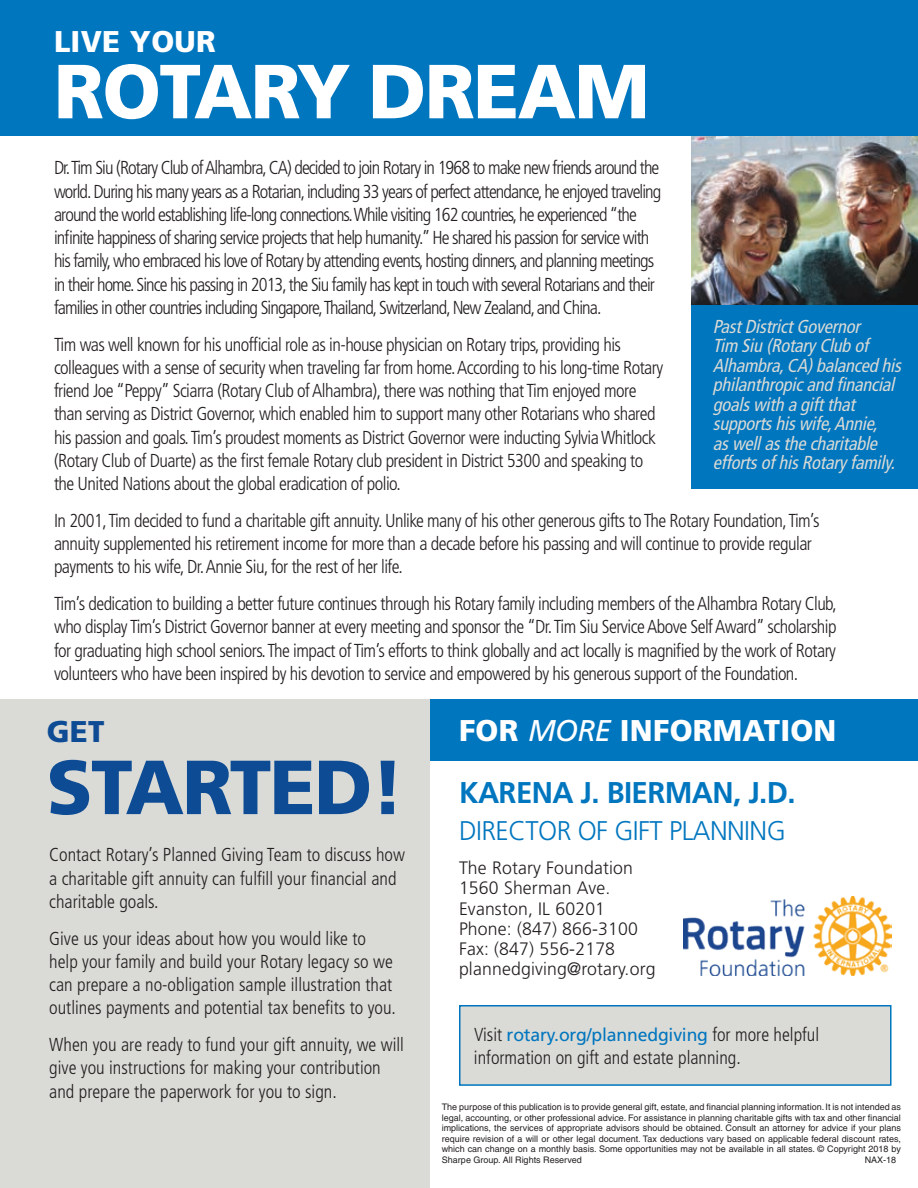
<style>
.page{position:relative;width:918px;height:1188px;background:#fff}
.page>*{position:absolute;margin:0;border:0;box-sizing:border-box;transform-origin:0 0}
.t1{font:900 76.5px "Frutiger";letter-spacing:-.02em;color:#fff}
.t2{font:900 76.5px "Frutiger";letter-spacing:-.02em;color:#0d4c94}
.t3{font:700 30px/61.9px "Frutiger";letter-spacing:-.02em;color:#0076bf}
.t4{font:900 30px "Frutiger";letter-spacing:.01em;color:#fff}
.t5{font:900 30px "Frutiger";color:#0d4c94}
.t6{font:300 27px "Frutiger";letter-spacing:-.02em;color:#0076bf}
.t7{font:300 condensed 18.75px/23.2px "Frutiger";letter-spacing:-.03em;color:#231f20}
.t8{font:300 condensed 18.75px/23.2px "Frutiger";letter-spacing:-.05em;color:#231f20}
.t9{font:300 condensed 18.75px/23.2px "Frutiger";color:#231f20}
.t10{font:italic condensed 18.75px/19.5px "Frutiger";color:#dadad6}
.t11{font:300 18px/20.2px "Frutiger";letter-spacing:.01em;color:#231f20}
.t12{font:18px "Frutiger";letter-spacing:-.01em;color:#0076bf}
.t13{font:9px/10.5px "Helvetica";color:#231f20;text-align:justify}
.s1{font-weight:900;color:#fff}
.s2{font-weight:400;font-style:italic;color:#fff}
.s3{font-weight:300;font-stretch:condensed;font-size:18.75px;color:#231f20}
</style>
<div class="page">
<img style="left:692px;top:136px;width:226px;height:170px">
<div style="left:0;top:0;width:918px;height:136px;background:#0076bf"></div>
<div style="left:0;top:699px;width:918px;height:61px;background:#0076bf"></div>
<div style="left:0;top:699px;width:430px;height:489px;background:#dadad6"></div>
<div style="left:459px;top:1005px;width:433px;height:81px;background:#dadad6"></div>
<div style="left:692px;top:306px;width:226px;height:183px;background:#0076bf"></div>
<img style="left:684px;top:897px;width:208px;height:78px">
<h2 class="t4" style="left:54px;top:24px;width:163px">LIVE YOUR</h2>
<h1 class="t1" style="left:54px;top:45px;width:597px">ROTARY DREAM</h1>
<p class="t8" style="left:54px;top:156px;width:609px">Dr.Tim Siu (Rotary Club of Alhambra, CA) decided to join Rotary in 1968 to make new friends around the world. During his many years as a Rotarian, including 33 years of perfect attendance, he enjoyed traveling around the world establishing life-long connections.While visiting 162 countries, he experienced “the infinite happiness of sharing service projects that help humanity.” He shared his passion for service with his family, who embraced his love of Rotary by attending events, hosting dinners, and planning meetings in their home. Since his passing in 2013, the Siu family has kept in touch with several Rotarians and their families in other countries including Singapore,Thailand, Switzerland, New Zealand, and China.</p>
<p class="t7" style="left:54px;top:333px;width:611px">Tim was well known for his unofficial role as in-house physician on Rotary trips, providing his colleagues with a sense of security when traveling far from home. According to his long-time Rotary friend Joe “Peppy” Sciarra (Rotary Club of Alhambra), there was nothing that Tim enjoyed more than serving as District Governor, which enabled him to support many other Rotarians who shared his passion and goals. Tim’s proudest moments as District Governor were inducting Sylvia Whitlock (Rotary Club of Duarte) as the first female Rotary club president in District 5300 and speaking to the United Nations about the global eradication of polio.</p>
<p class="t7" style="left:54px;top:509px;width:767px">In 2001, Tim decided to fund a charitable gift annuity. Unlike many of his other generous gifts to The Rotary Foundation, Tim’s annuity supplemented his retirement income for more than a decade before his passing and will continue to provide regular payments to his wife, Dr. Annie Siu, for the rest of her life.</p>
<p class="t7" style="left:54px;top:592px;width:785px;text-align:justify">Tim’s dedication to building a better future continues through his Rotary family including members of the Alhambra Rotary Club, who display Tim’s District Governor banner at every meeting and sponsor the “Dr. Tim Siu Service Above Self Award” scholarship for graduating high school seniors. The impact of Tim’s efforts to think globally and act locally is magnified by the work of Rotary volunteers who have been inspired by his devotion to service and empowered by his generous support of the Foundation.</p>
<h2 class="t3" style="left:459px;top:699px;width:379px"><span class="s1">FOR</span> <span class="s2">MORE</span> <span class="s1">INFORMATION<br></span>KARENA J. BIERMAN, J.D.</h2>
<h3 class="t6" style="left:459px;top:816px;width:328px">DIRECTOR OF GIFT PLANNING</h3>
<p class="t11" style="left:459px;top:858px;width:198px">The Rotary Foundation<br>1560 Sherman Ave.<br>Evanston, IL 60201<br>Phone: (847) 866-3100<br>Fax: (847) 556-2178 plannedgiving@rotary.org</p>
<p class="t10" style="left:713px;top:317px;width:194px">PastDistrictGovernor<br>Tim Siu(RotaryClubof<br>Alhambra,CA)balancedhis philanthropicandfinancial goalswithagiftthat supportshiswife,Annie, aswellasthecharitable effortsofhisRotaryfamily.</p>
<h2 class="t5" style="left:47px;top:713px;width:59px">GET</h2>
<h1 class="t2" style="left:47px;top:741px;width:359px">STARTED!</h1>
<p class="t9" style="left:49px;top:843px;width:357px">Contact Rotary’s Planned Giving Team to discuss how a charitable gift annuity can fulfill your financial and charitable goals.</p>
<p class="t9" style="left:49px;top:927px;width:348px">Give us your ideas about how you would like to help your family and build your Rotary legacy so we can prepare a no-obligation sample illustration that outlines payments and potential tax benefits to you.</p>
<p class="t9" style="left:49px;top:1033px;width:356px">When you are ready to fund your gift annuity, we will give you instructions for making your contribution and prepare the paperwork for you to sign.</p>
<p class="t12" style="left:474px;top:1024px;width:347px"><span class="s3">Visit</span> rotary.org/plannedgiving <span class="s3">for more helpful</span></p>
<p class="t9" style="left:474px;top:1046px;width:268px">information on gift and estate planning.</p>
<p class="t13" style="left:442px;top:1102px;width:461px">The purpose of this publication is to provide general gift, estate, and financial planning information. It is not intended as legal, accounting, or other professional advice. For assistance in planning charitable gifts with tax and other financial implications, the services of appropriate advisors should be obtained. Consult an attorney for advice if your plans require revision of a will or other legal document. Tax deductions vary based on applicable federal discount rates, which can change on a monthly basis. Some opportunities may not be available in all states. © Copyright 2018 by Sharpe Group. All Rights Reserved</p>
<p class="t13" style="left:865px;top:1154px;width:33px">NAX-18</p>
</div>
